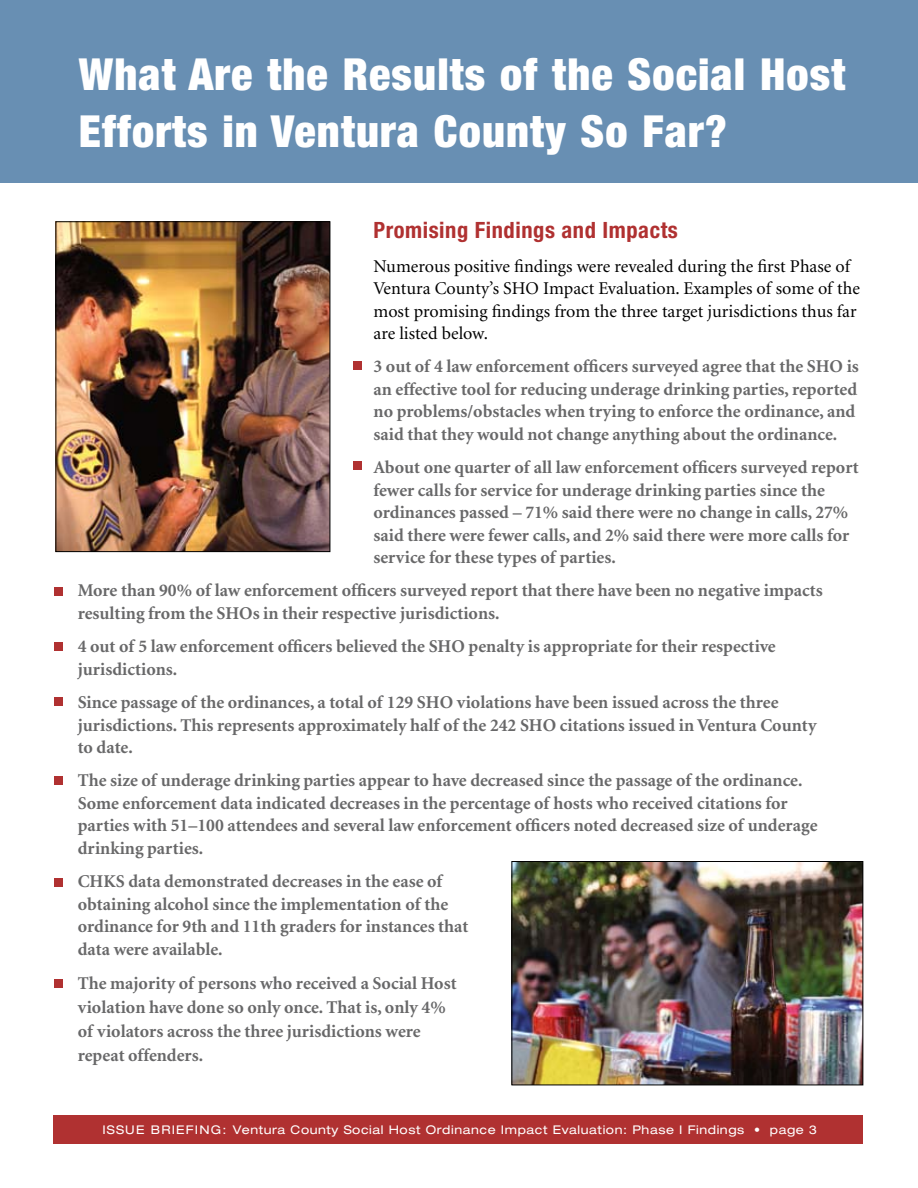
<style>
.page{position:relative;width:918px;height:1188px;background:#fff}
.page>*{position:absolute;margin:0;border:0;box-sizing:border-box;transform-origin:0 0}
.t1{font:900 condensed 44.25px/57px "Helvetica Neue";letter-spacing:.025em;color:#fff}
.t2{font:700 condensed 22.5px "Helvetica Neue";letter-spacing:.025em;color:#b03131}
.t3{font:700 18px/22.5px "Minion";color:#686869}
.t4{font:18px/22.5px "Minion";color:#000}
.t5{font:expanded 12px "Helvetica Neue";letter-spacing:.05em;color:#fff}
</style>
<div class="page">
<div style="left:0;top:0;width:918px;height:183px;background:#688fb3"></div>
<div style="left:53px;top:1116px;width:810px;height:28px;background:#b03131"></div>
<img style="left:514px;top:863px;width:347px;height:220px">
<div style="left:512px;top:861px;width:351px;height:224px;border:1px solid #000"></div>
<img style="left:58px;top:223px;width:270px;height:327px">
<div style="left:56px;top:221px;width:274px;height:331px;border:1px solid #000"></div>
<div style="left:353px;top:362px;width:8px;height:8px;background:#b03131"></div>
<div style="left:353px;top:461px;width:8px;height:8px;background:#b03131"></div>
<div style="left:55px;top:587px;width:8px;height:8px;background:#b03131"></div>
<div style="left:55px;top:642px;width:8px;height:8px;background:#b03131"></div>
<div style="left:55px;top:697px;width:8px;height:8px;background:#b03131"></div>
<div style="left:55px;top:777px;width:8px;height:8px;background:#b03131"></div>
<div style="left:55px;top:878px;width:8px;height:8px;background:#b03131"></div>
<div style="left:55px;top:980px;width:8px;height:8px;background:#b03131"></div>
<h1 class="t1" style="left:79px;top:45px;width:768px">What Are the Results of the Social Host<br>Efforts in Ventura County So Far?</h1>
<p class="t2" style="left:374px;top:217px;width:306px">Promising Findings and Impacts</p>
<p class="t4" style="left:374px;top:255px;width:488px">Numerous positive findings were revealed during the first Phase of Ventura County’s SHO Impact Evaluation. Examples of some of the most promising findings from the three target jurisdictions thus far are listed below.</p>
<p class="t3" style="left:374px;top:356px;width:487px">3 out of 4 law enforcement officers surveyed agree that the SHO is an effective tool for reducing underage drinking parties, reported no problems/obstacles when trying to enforce the ordinance, and said that they would not change anything about the ordinance.</p>
<p class="t3" style="left:374px;top:457px;width:487px">About one quarter of all law enforcement officers surveyed report fewer calls for service for underage drinking parties since the ordinances passed – 71% said there were no change in calls, 27% said there were fewer calls, and 2% said there were more calls for service for these types of parties.</p>
<p class="t3" style="left:78px;top:580px;width:747px">More than 90% of law enforcement officers surveyed report that there have been no negative impacts resulting from the SHOs in their respective jurisdictions.</p>
<p class="t3" style="left:78px;top:636px;width:700px">4 out of 5 law enforcement officers believed the SHO penalty is appropriate for their respective jurisdictions.</p>
<p class="t3" style="left:78px;top:692px;width:740px">Since passage of the ordinances, a total of 129 SHO violations have been issued across the three jurisdictions. This represents approximately half of the 242 SHO citations issued in Ventura County to date.</p>
<p class="t3" style="left:78px;top:770px;width:741px">The size of underage drinking parties appear to have decreased since the passage of the ordinance.<br>Some enforcement data indicated decreases in the percentage of hosts who received citations for parties with 51–100 attendees and several law enforcement officers noted decreased size of underage drinking parties.</p>
<p class="t3" style="left:78px;top:871px;width:392px">CHKS data demonstrated decreases in the ease of obtaining alcohol since the implementation of the ordinance for 9th and 11th graders for instances that data were available.</p>
<p class="t3" style="left:78px;top:972px;width:380px;line-height:24px">The majority of persons who received a Social Host violation have done so only once. That is, only 4% of violators across the three jurisdictions were repeat offenders.</p>
<p class="t5" style="left:102px;top:1123px;width:716px">ISSUE BRIEFING: Ventura County Social Host Ordinance Impact Evaluation: Phase I Findings • page 3</p>
</div>
